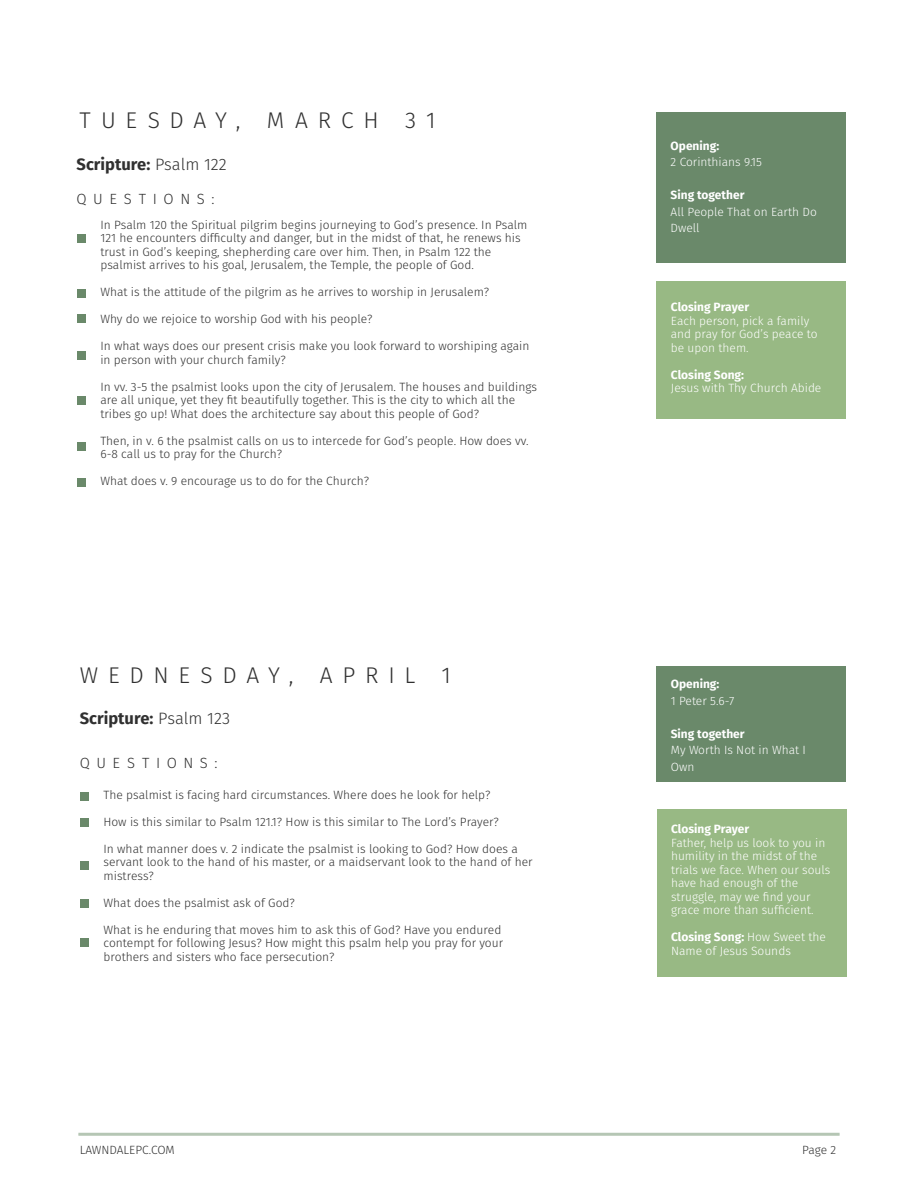
<style>
.page{position:relative;width:918px;height:1188px;background:#fff}
.page>*{position:absolute;margin:0;border:0;box-sizing:border-box;transform-origin:0 0}
.t1{font:300 22.8px "Fira Sans";letter-spacing:.43em;color:#303030}
.t2{font:700 16.5px "Fira Sans";color:#303030}
.t3{font:300 14.85px "Fira Sans";letter-spacing:.445em;color:#303030}
.t4{font:300 12px/13.5px "Fira Sans";color:#303030}
.t5{font:300 12px/13.5px "Fira Sans";color:#fff}
.t6{font:700 12px "Fira Sans";color:#fff}
.s1{font-weight:300}
.s2{font-weight:700}
</style>
<div class="page">
<hr style="left:78px;top:1133px;width:762px;height:3px;background:#b5c6b4">
<div style="left:657px;top:809px;width:189px;height:168px;background:#98b984"></div>
<div style="left:80px;top:792px;width:9px;height:9px;background:#6a896a"></div>
<div style="left:656px;top:667px;width:190px;height:115px;background:#6a896a"></div>
<div style="left:80px;top:818px;width:9px;height:9px;background:#6a896a"></div>
<div style="left:80px;top:938px;width:9px;height:9px;background:#6a896a"></div>
<div style="left:80px;top:899px;width:9px;height:9px;background:#6a896a"></div>
<div style="left:80px;top:861px;width:9px;height:9px;background:#6a896a"></div>
<div style="left:657px;top:281px;width:189px;height:138px;background:#98b984"></div>
<div style="left:77px;top:234px;width:9px;height:9px;background:#6a896a"></div>
<div style="left:77px;top:289px;width:9px;height:9px;background:#6a896a"></div>
<div style="left:77px;top:396px;width:9px;height:9px;background:#6a896a"></div>
<div style="left:77px;top:314px;width:9px;height:9px;background:#6a896a"></div>
<div style="left:77px;top:351px;width:9px;height:9px;background:#6a896a"></div>
<div style="left:656px;top:112px;width:190px;height:150px;background:#6a896a"></div>
<div style="left:77px;top:442px;width:9px;height:9px;background:#6a896a"></div>
<div style="left:77px;top:478px;width:9px;height:9px;background:#6a896a"></div>
<h1 class="t1" style="left:80px;top:104px;width:358px">TUESDAY, MARCH 31</h1>
<h2 class="t2" style="left:77px;top:152px;width:152px">Scripture: <span class="s1">Psalm 122</span></h2>
<p class="t3" style="left:77px;top:189px;width:139px">QUESTIONS:</p>
<p class="t4" style="left:100px;top:218px;width:429px">In Psalm 120 the Spiritual pilgrim begins journeying to God’s presence. In Psalm 121 he encounters difficulty and danger, but in the midst of that, he renews his trust in God’s keeping, shepherding care over him. Then, in Psalm 122 the psalmist arrives to his goal, Jerusalem, the Temple, the people of God.</p>
<p class="t4" style="left:100px;top:285px;width:390px">What is the attitude of the pilgrim as he arrives to worship in Jerusalem?</p>
<p class="t4" style="left:100px;top:312px;width:274px">Why do we rejoice to worship God with his people?</p>
<p class="t4" style="left:100px;top:339px;width:431px">In what ways does our present crisis make you look forward to worshiping again in person with your church family?</p>
<p class="t4" style="left:100px;top:380px;width:438px">In vv. 3-5 the psalmist looks upon the city of Jerusalem. The houses and buildings are all unique, yet they fit beautifully together. This is the city to which all the tribes go up! What does the architecture say about this people of God?</p>
<p class="t4" style="left:100px;top:434px;width:430px">Then, in v. 6 the psalmist calls on us to intercede for God’s people. How does vv.<br>6-8 call us to pray for the Church?</p>
<p class="t4" style="left:100px;top:474px;width:270px">What does v. 9 encourage us to do for the Church?</p>
<h1 class="t1" style="left:80px;top:659px;width:373px">WEDNESDAY, APRIL 1</h1>
<h2 class="t2" style="left:80px;top:707px;width:152px">Scripture: <span class="s1">Psalm 123</span></h2>
<p class="t3" style="left:80px;top:752px;width:139px">QUESTIONS:</p>
<p class="t4" style="left:104px;top:788px;width:388px">The psalmist is facing hard circumstances. Where does he look for help?</p>
<p class="t4" style="left:104px;top:815px;width:397px">How is this similar to Psalm 121.1? How is this similar to The Lord’s Prayer?</p>
<p class="t4" style="left:104px;top:842px;width:431px">In what manner does v. 2 indicate the psalmist is looking to God? How does a servant look to the hand of his master, or a maidservant look to the hand of her mistress?</p>
<p class="t4" style="left:104px;top:896px;width:193px">What does the psalmist ask of God?</p>
<p class="t4" style="left:104px;top:923px;width:401px">What is he enduring that moves him to ask this of God? Have you endured contempt for following Jesus? How might this psalm help you pray for your brothers and sisters who face persecution?</p>
<p class="t4" style="left:80px;top:1143px;width:96px">LAWNDALEPC.COM</p>
<p class="t6" style="left:671px;top:137px;width:50px">Opening:</p>
<p class="t5" style="left:671px;top:156px;width:93px">2 Corinthians 9.15</p>
<p class="t6" style="left:671px;top:187px;width:75px">Sing together</p>
<p class="t5" style="left:671px;top:204px;width:148px;line-height:16.5px">All People That on Earth Do<br>Dwell</p>
<p class="t6" style="left:671px;top:299px;width:80px">Closing Prayer</p>
<p class="t5" style="left:671px;top:314px;width:148px">Each person, pick a family and pray for God’s peace to be upon them.</p>
<p class="t6" style="left:671px;top:366px;width:75px">Closing Song:</p>
<p class="t5" style="left:671px;top:381px;width:152px">Jesus with Thy Church Abide</p>
<p class="t6" style="left:671px;top:676px;width:50px">Opening:</p>
<p class="t5" style="left:671px;top:694px;width:65px">1 Peter 5.6-7</p>
<p class="t6" style="left:671px;top:725px;width:75px">Sing together</p>
<p class="t5" style="left:671px;top:742px;width:137px;line-height:16.5px">My Worth Is Not in What I<br>Own</p>
<p class="t6" style="left:671px;top:821px;width:80px">Closing Prayer</p>
<p class="t5" style="left:671px;top:836px;width:161px">Father, help us look to you in humility in the midst of the trials we face. When our souls have had enough of the struggle, may we find your grace more than sufficient.</p>
<p class="t5" style="left:671px;top:930px;width:156px"><span class="s2">Closing Song:</span> How Sweet the<br>Name of Jesus Sounds</p>
<p class="t4" style="left:802px;top:1143px;width:36px">Page 2</p>
</div>
